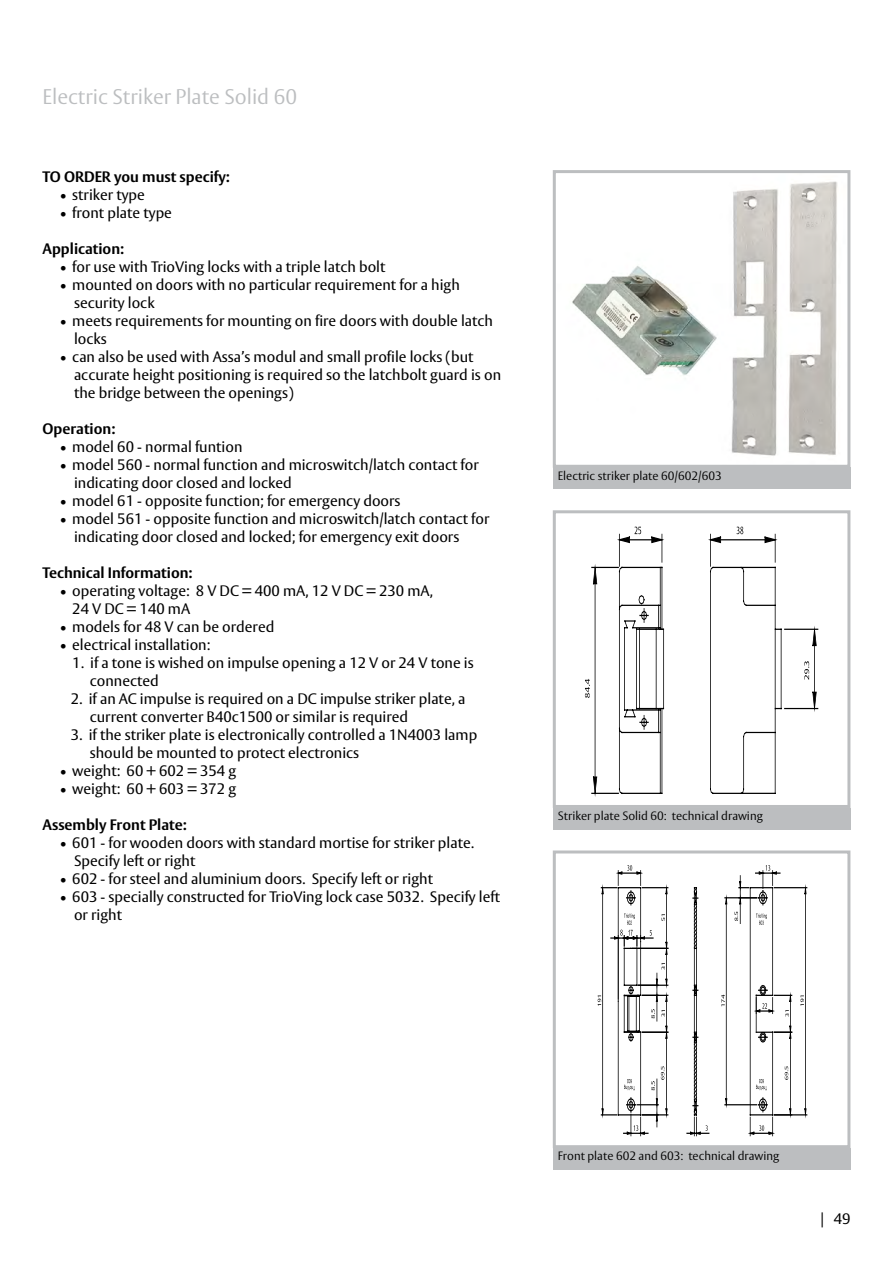
<style>
.page{position:relative;width:893px;height:1263px;background:#fff}
.page>*{position:absolute;margin:0;border:0;box-sizing:border-box;transform-origin:0 0}
.t1{font:300 21px "ASSA Vesta";color:#bcbec0}
.t2{font:15px/18px "ASSA Vesta";color:#000}
.t3{font:700 15px "ASSA Vesta";color:#000}
.t4{font:300 12px "ASSA Vesta";color:#000}
.s1{font-weight:300}
</style>
<div class="page">
<img style="left:572px;top:181px;width:266px;height:275px">
<div style="left:553px;top:170px;width:297px;height:298px;border:3px solid #bcbec0"></div>
<div style="left:553px;top:468px;width:297px;height:21px;background:#bcbec0"></div>
<svg style="left:585px;top:527px;width:79px;height:267px"></svg>
<hr style="left:784px;top:629px;width:34px;height:1px;background:#000">
<hr style="left:784px;top:708px;width:34px;height:1px;background:#000">
<hr style="left:814px;top:645px;width:1px;height:47px;background:#000">
<svg style="left:813px;top:629px;width:3px;height:16px"></svg>
<svg style="left:804px;top:661px;width:5px;height:19px"></svg>
<svg style="left:710px;top:527px;width:72px;height:266px"></svg>
<svg style="left:813px;top:692px;width:3px;height:16px"></svg>
<div style="left:553px;top:510px;width:297px;height:298px;border:3px solid #bcbec0"></div>
<div style="left:553px;top:808px;width:297px;height:21px;background:#bcbec0"></div>
<hr style="left:774px;top:1114px;width:33px;height:1px;background:#000">
<hr style="left:774px;top:887px;width:33px;height:1px;background:#000">
<hr style="left:805px;top:894px;width:1px;height:215px;background:#000">
<svg style="left:800px;top:995px;width:4px;height:11px"></svg>
<svg style="left:598px;top:865px;width:194px;height:271px"></svg>
<div style="left:553px;top:850px;width:297px;height:298px;border:3px solid #bcbec0"></div>
<div style="left:553px;top:1148px;width:297px;height:21px;background:#bcbec0"></div>
<h1 class="t1" style="left:43px;top:84px;width:256px">Electric Striker Plate Solid 60</h1>
<p class="t3" style="left:43px;top:167px;width:189px">TO ORDER you must specify:</p>
<p class="t2" style="left:60px;top:186px;width:87px"><span class="s1">•</span> striker type</p>
<p class="t2" style="left:60px;top:204px;width:114px"><span class="s1">•</span> front plate type</p>
<p class="t3" style="left:43px;top:239px;width:83px">Application:</p>
<p class="t2" style="left:60px;top:258px;width:327px"><span class="s1">•</span> for use with TrioVing locks with a triple latch bolt</p>
<p class="t2" style="left:74px;top:276px;width:387px;text-indent:-14px"><span class="s1">•</span> mounted on doors with no particular requirement for a high security lock</p>
<p class="t2" style="left:74px;top:312px;width:421px;text-indent:-14px"><span class="s1">•</span> meets requirements for mounting on fire doors with double latch locks</p>
<p class="t2" style="left:74px;top:348px;width:429px;text-indent:-14px"><span class="s1">•</span> can also be used with Assa’s modul and small profile locks (but accurate height positioning is required so the latchbolt guard is on the bridge between the openings)</p>
<p class="t3" style="left:43px;top:419px;width:74px">Operation:</p>
<p class="t2" style="left:60px;top:438px;width:184px"><span class="s1">•</span> model 60 - normal funtion</p>
<p class="t2" style="left:74px;top:456px;width:406px;text-indent:-14px"><span class="s1">•</span> model 560 - normal function and microswitch/latch contact for indicating door closed and locked</p>
<p class="t2" style="left:60px;top:492px;width:343px"><span class="s1">•</span> model 61 - opposite function; for emergency doors</p>
<p class="t2" style="left:74px;top:510px;width:417px;text-indent:-14px"><span class="s1">•</span> model 561 - opposite function and microswitch/latch contact for indicating door closed and locked; for emergency exit doors</p>
<p class="t3" style="left:43px;top:563px;width:152px">Technical Information:</p>
<p class="t2" style="left:72px;top:582px;width:362px;text-indent:-13px"><span class="s1">•</span> operating voltage: 8 V DC = 400 mA, 12 V DC = 230 mA,<br>24 V DC = 140 mA</p>
<p class="t2" style="left:60px;top:618px;width:216px"><span class="s1">•</span> models for 48 V can be ordered</p>
<p class="t2" style="left:60px;top:636px;width:152px"><span class="s1">•</span> electrical installation:</p>
<p class="t2" style="left:90px;top:654px;width:385px;text-indent:-17px">1. if a tone is wished on impulse opening a 12 V or 24 V tone is connected</p>
<p class="t2" style="left:90px;top:690px;width:377px;text-indent:-19px">2. if an AC impulse is required on a DC impulse striker plate, a current converter B40c1500 or similar is required</p>
<p class="t2" style="left:90px;top:726px;width:389px;text-indent:-19px">3. if the striker plate is electronically controlled a 1N4003 lamp should be mounted to protect electronics</p>
<p class="t2" style="left:60px;top:762px;width:178px"><span class="s1">•</span> weight: 60 + 602 = 354 g</p>
<p class="t2" style="left:60px;top:780px;width:178px"><span class="s1">•</span> weight: 60 + 603 = 372 g</p>
<p class="t3" style="left:43px;top:815px;width:146px">Assembly Front Plate:</p>
<p class="t2" style="left:74px;top:834px;width:401px;text-indent:-14px"><span class="s1">•</span> 601 - for wooden doors with standard mortise for striker plate.<br>Specify left or right</p>
<p class="t2" style="left:60px;top:870px;width:375px"><span class="s1">•</span> 602 - for steel and aluminium doors. Specify left or right</p>
<p class="t2" style="left:74px;top:888px;width:427px;text-indent:-14px"><span class="s1">•</span> 603 - specially constructed for TrioVing lock case 5032. Specify left or right</p>
<p class="t4" style="left:558px;top:469px;width:165px">Electric striker plate 60/602/603</p>
<p class="t4" style="left:558px;top:809px;width:207px">Striker plate Solid 60: technical drawing</p>
<p class="t4" style="left:558px;top:1149px;width:223px">Front plate 602 and 603: technical drawing</p>
<p class="t2" style="left:820px;top:1210px;width:31px">| 49</p>
</div>
